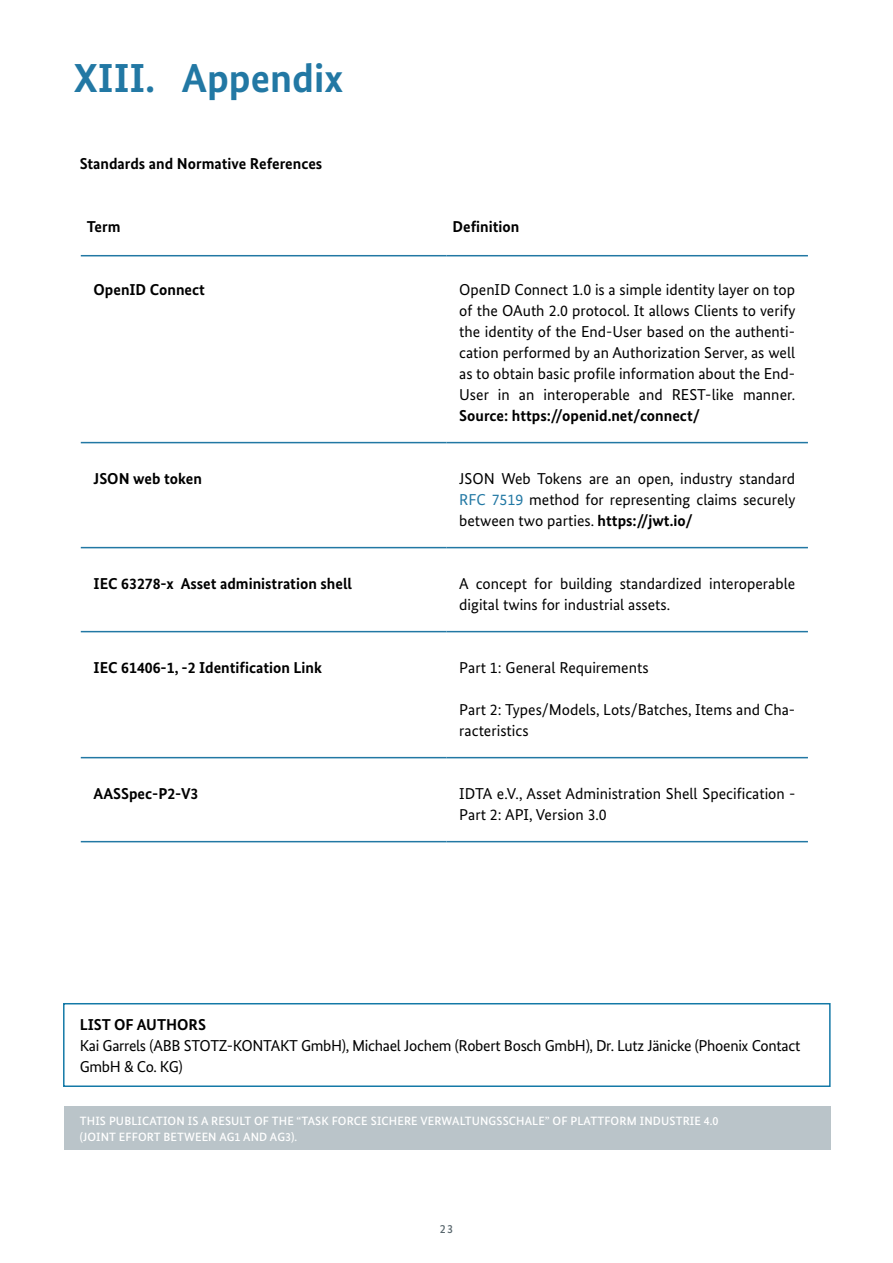
<style>
.page{position:relative;width:893px;height:1263px;background:#fff}
.page>*{position:absolute;margin:0;border:0;box-sizing:border-box;transform-origin:0 0}
.t1{font:700 40.5px "Bundes Sans";color:#2278a4}
.t2{font:15.75px/21px "Bundes Sans";color:#000}
.t3{font:700 15.75px "Bundes Sans";color:#000}
.t4{font:15.75px/21px "Bundes Sans";letter-spacing:-.02em;color:#000}
.t5{font:500 12px/16.5px "Bundes Sans";letter-spacing:.01em;color:#fff}
.t6{font:500 12px "Bundes Sans";color:#58666d}
.s1{color:#2278a4}
.s2{font-weight:700}
</style>
<div class="page">
<div style="left:63px;top:1003px;width:768px;height:84px;border:2px solid #1479a7"></div>
<div style="left:65px;top:1106px;width:766px;height:44px;background:#bac4c9"></div>
<hr style="left:81px;top:255px;width:365px;height:1px;background:#2278a4">
<hr style="left:446px;top:255px;width:362px;height:1px;background:#2278a4">
<hr style="left:81px;top:442px;width:365px;height:1px;background:#2278a4">
<hr style="left:446px;top:442px;width:362px;height:1px;background:#2278a4">
<hr style="left:81px;top:547px;width:365px;height:1px;background:#2278a4">
<hr style="left:446px;top:547px;width:362px;height:1px;background:#2278a4">
<hr style="left:81px;top:631px;width:365px;height:1px;background:#2278a4">
<hr style="left:446px;top:631px;width:362px;height:1px;background:#2278a4">
<hr style="left:81px;top:757px;width:365px;height:1px;background:#2278a4">
<hr style="left:446px;top:757px;width:362px;height:1px;background:#2278a4">
<hr style="left:81px;top:841px;width:365px;height:1px;background:#2278a4">
<hr style="left:446px;top:841px;width:362px;height:1px;background:#2278a4">
<h1 class="t1" style="left:74px;top:53px;width:271px">XIII. Appendix</h1>
<p class="t3" style="left:80px;top:154px;width:244px">Standards and Normative References</p>
<p class="t3" style="left:87px;top:217px;width:35px">Term</p>
<p class="t3" style="left:452px;top:217px;width:68px">Definition</p>
<p class="t3" style="left:94px;top:280px;width:113px">OpenID Connect</p>
<p class="t2" style="left:459px;top:279px;width:338px;text-align:justify">OpenID Connect 1.0 is a simple identity layer on top of the OAuth 2.0 protocol. It allows Clients to verify the identity of the End-User based on the authenti&shy;cation performed by an Authorization Server, as well as to obtain basic profile information about the End-User in an interoperable and REST-like manner.</p>
<p class="t3" style="left:459px;top:406px;width:242px">Source: https://openid.net/connect/</p>
<p class="t3" style="left:94px;top:469px;width:110px">JSON web token</p>
<p class="t2" style="left:459px;top:468px;width:338px;text-align:justify">JSON Web Tokens are an open, industry standard <span class="s1">RFC 7519</span> method for representing claims securely between two parties. <span class="s2">https://jwt.io/</span></p>
<p class="t3" style="left:94px;top:574px;width:260px">IEC 63278-x Asset administration shell</p>
<p class="t2" style="left:459px;top:573px;width:337px">A concept for building standardized interoperable digital twins for industrial assets.</p>
<p class="t3" style="left:94px;top:658px;width:230px">IEC 61406-1, -2 Identification Link</p>
<p class="t2" style="left:459px;top:657px;width:191px">Part 1: General Requirements</p>
<p class="t2" style="left:459px;top:699px;width:337px">Part 2: Types/Models, Lots/Batches, Items and Cha&shy;racteristics</p>
<p class="t3" style="left:94px;top:784px;width:106px">AASSpec-P2-V3</p>
<p class="t2" style="left:459px;top:783px;width:338px">IDTA e.V., Asset Administration Shell Specification -<br>Part 2: API, Version 3.0</p>
<p class="t3" style="left:80px;top:1015px;width:128px">LIST OF AUTHORS</p>
<p class="t4" style="left:80px;top:1035px;width:722px">Kai Garrels (ABB STOTZ-KONTAKT GmbH), Michael Jochem (Robert Bosch GmbH), Dr. Lutz Jänicke (Phoenix Contact<br>GmbH &amp; Co. KG)</p>
<p class="t5" style="left:80px;top:1112px;width:640px">THIS PUBLICATION IS A RESULT OF THE “TASK FORCE SICHERE VERWALTUNGSSCHALE” OF PLATTFORM INDUSTRIE 4.0 (JOINT EFFORT BETWEEN AG1 AND AG3).</p>
<p class="t6" style="left:440px;top:1222px;width:15px">23</p>
</div>
